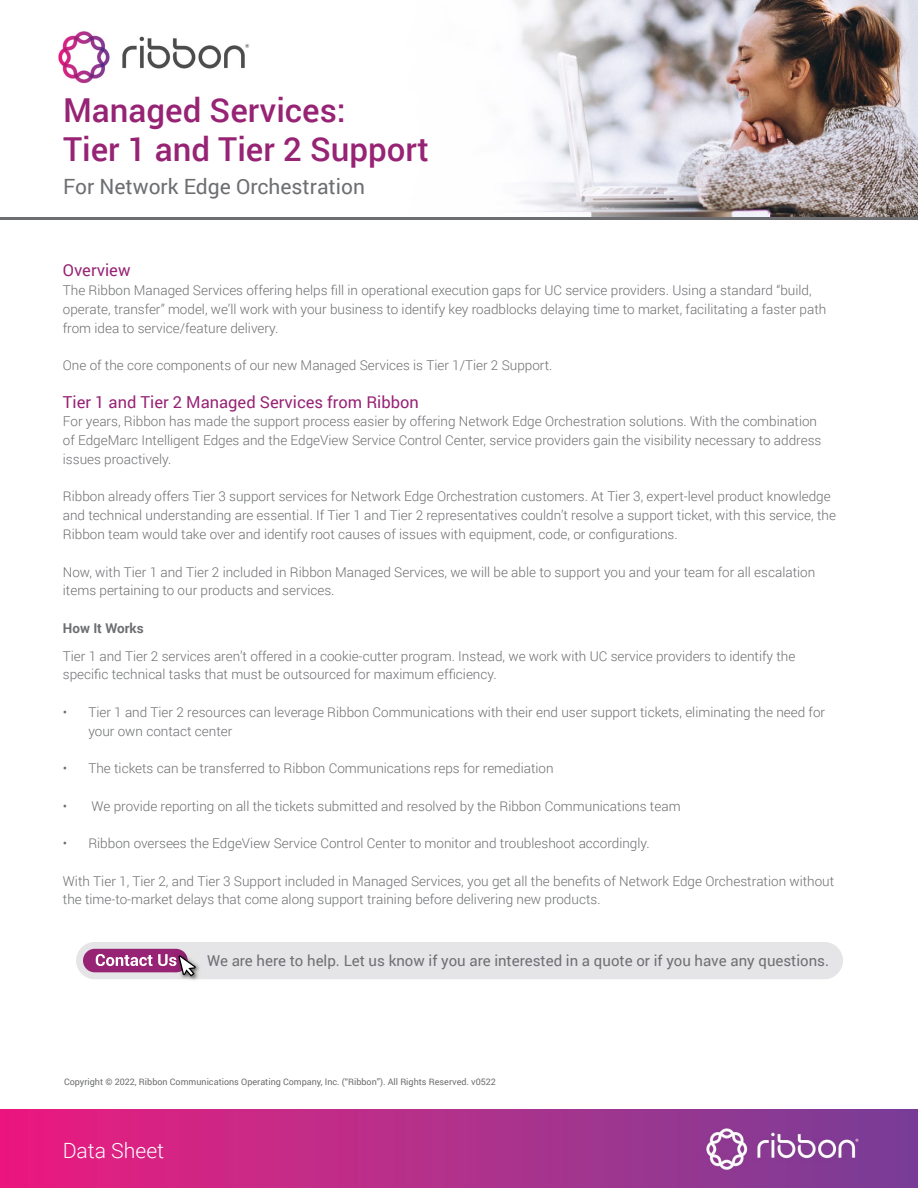
<style>
.page{position:relative;width:918px;height:1188px;background:#fff}
.page>*{position:absolute;margin:0;border:0;box-sizing:border-box;transform-origin:0 0}
.t1{font:500 33px/39.6px "Roboto";color:#972375}
.t2{font:21px "Roboto";color:#6d6e71}
.t3{font:300 21px "Roboto";color:#fff}
.t4{font:16.5px "Roboto";color:#972375}
.t5{font:15px "Roboto";color:#6f7073}
.t6{font:300 13.5px/18.8px "Roboto";color:#6d6e71}
.t7{font:700 13.5px "Roboto";color:#6d6e71}
.t8{font:9px "Roboto";color:#6d6e71}
</style>
<div class="page">
<img style="left:299px;top:0;width:619px;height:218px">
<img style="left:0;top:1110px;width:918px;height:78px">
<img style="left:58px;top:31px;width:192px;height:53px">
<hr style="left:0;top:218px;width:918px;height:2px;background:#6d6e71">
<div style="left:76px;top:942px;width:767px;height:37px;background:#e5e4e6;border-radius:19px"></div>
<div style="left:83px;top:949px;width:105px;height:23px;background:#972375;border-radius:12px"></div>
<img style="left:181px;top:964px;width:19px;height:16px">
<svg style="left:96px;top:954px;width:100px;height:23px"></svg>
<h1 class="t1" style="left:63px;top:89px;width:367px">Managed Services:<br>Tier 1 and Tier 2 Support</h1>
<h2 class="t2" style="left:63px;top:172px;width:303px">For Network Edge Orchestration</h2>
<p class="t4" style="left:63px;top:259px;width:69px">Overview</p>
<p class="t6" style="left:63px;top:281px;width:765px">The Ribbon Managed Services offering helps fill in operational execution gaps for UC service providers. Using a standard “build, operate, transfer” model, we’ll work with your business to identify key roadblocks delaying time to market, facilitating a faster path from idea to service/feature delivery.</p>
<p class="t6" style="left:63px;top:356px;width:491px">One of the core components of our new Managed Services is Tier 1/Tier 2 Support.</p>
<p class="t4" style="left:63px;top:390px;width:358px">Tier 1 and Tier 2 Managed Services from Ribbon</p>
<p class="t6" style="left:63px;top:412px;width:760px">For years, Ribbon has made the support process easier by offering Network Edge Orchestration solutions. With the combination of EdgeMarc Intelligent Edges and the EdgeView Service Control Center, service providers gain the visibility necessary to address issues proactively.</p>
<p class="t6" style="left:63px;top:487px;width:775px">Ribbon already offers Tier 3 support services for Network Edge Orchestration customers. At Tier 3, expert-level product knowledge and technical understanding are essential. If Tier 1 and Tier 2 representatives couldn’t resolve a support ticket, with this service, the<br>Ribbon team would take over and identify root causes of issues with equipment, code, or configurations.</p>
<p class="t6" style="left:63px;top:562px;width:754px">Now, with Tier 1 and Tier 2 included in Ribbon Managed Services, we will be able to support you and your team for all escalation items pertaining to our products and services.</p>
<p class="t7" style="left:63px;top:618px;width:82px">How It Works</p>
<p class="t6" style="left:63px;top:646px;width:734px">Tier 1 and Tier 2 services aren’t offered in a cookie-cutter program. Instead, we work with UC service providers to identify the specific technical tasks that must be outsourced for maximum efficiency.</p>
<p class="t6" style="left:88px;top:702px;width:738px;text-indent:-26px">• Tier 1 and Tier 2 resources can leverage Ribbon Communications with their end user support tickets, eliminating the need for your own contact center</p>
<p class="t6" style="left:63px;top:758px;width:492px">• The tickets can be transferred to Ribbon Communications reps for remediation</p>
<p class="t6" style="left:63px;top:796px;width:619px">• We provide reporting on all the tickets submitted and resolved by the Ribbon Communications team</p>
<p class="t6" style="left:63px;top:833px;width:588px">• Ribbon oversees the EdgeView Service Control Center to monitor and troubleshoot accordingly.</p>
<p class="t6" style="left:63px;top:871px;width:773px">With Tier 1, Tier 2, and Tier 3 Support included in Managed Services, you get all the benefits of Network Edge Orchestration without the time-to-market delays that come along support training before delivering new products.</p>
<p class="t5" style="left:207px;top:950px;width:624px">We are here to help. Let us know if you are interested in a quote or if you have any questions.</p>
<p class="t8" style="left:64px;top:1076px;width:433px">Copyright ©️ 2022, Ribbon Communications Operating Company, Inc. (“Ribbon”). All Rights Reserved. v0522</p>
<h2 class="t3" style="left:63px;top:1136px;width:103px">Data Sheet</h2>
</div>
